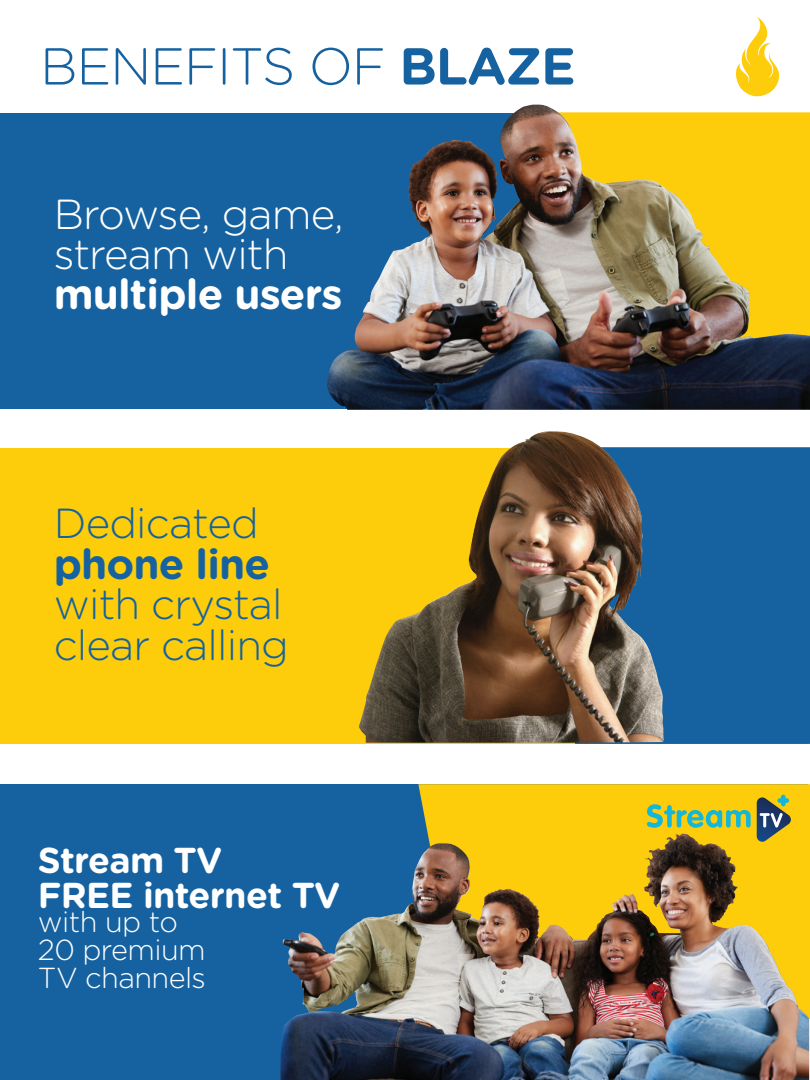
<style>
.page{position:relative;width:810px;height:1080px;background:#fff}
.page>*{position:absolute;margin:0;border:0;box-sizing:border-box;transform-origin:0 0}
.t1{font:300 52px "Gotham Rounded";letter-spacing:-.02em;color:#1662a1}
.t2{font:300 42px/40.5px "Gotham Rounded";letter-spacing:-.02em;color:#1662a0}
.t3{font:300 42px/40.5px "Gotham Rounded";letter-spacing:-.02em;color:#fff}
.t4{font:700 42px "Gotham Rounded";letter-spacing:-.02em;color:#fff}
.t5{font:700 42px "Gotham Rounded";letter-spacing:-.02em;color:#1662a0}
.t6{font:700 36px/34.8px "Gotham Rounded";letter-spacing:-.02em;color:#fff}
.t7{font:300 29px/27.8px "Gotham Rounded";letter-spacing:-.02em;color:#fff}
.s1{font-weight:700}
</style>
<div class="page">
<div style="left:0;top:448px;width:808px;height:295px;background:#fdcc0a"></div>
<div style="left:536px;top:447px;width:274px;height:297px;background:#1662a0"></div>
<svg style="left:0;top:113px;width:808px;height:296px;fill:#1662a0"></svg>
<img style="left:539px;top:112px;width:271px;height:240px">
<svg style="left:736px;top:17px;width:43px;height:80px"></svg>
<img style="left:410px;top:105px;width:120px;height:134px">
<img style="left:0;top:784px;width:808px;height:296px">
<img style="left:418px;top:784px;width:392px;height:235px">
<img style="left:359px;top:431px;width:305px;height:312px">
<img style="left:644px;top:834px;width:37px;height:86px">
<svg style="left:647px;top:804px;width:104px;height:24px"></svg>
<svg style="left:757px;top:795px;width:34px;height:47px"></svg>
<p class="t1" style="left:40px;top:31px;width:537px">BENEFITS OF <span class="s1">BLAZE</span></p>
<p class="t3" style="left:54px;top:192px;width:292px">Browse, game, stream with</p>
<p class="t4" style="left:54px;top:264px;width:290px">multiple users</p>
<p class="t2" style="left:54px;top:501px;width:207px">Dedicated</p>
<p class="t5" style="left:54px;top:533px;width:218px">phone line</p>
<p class="t2" style="left:54px;top:582px;width:237px">with crystal clear calling</p>
<p class="t6" style="left:38px;top:842px;width:304px">Stream TV<br>FREE internet TV</p>
<p class="t7" style="left:38px;top:907px;width:170px">with up to<br>20 premium<br>TV channels</p>
</div>
